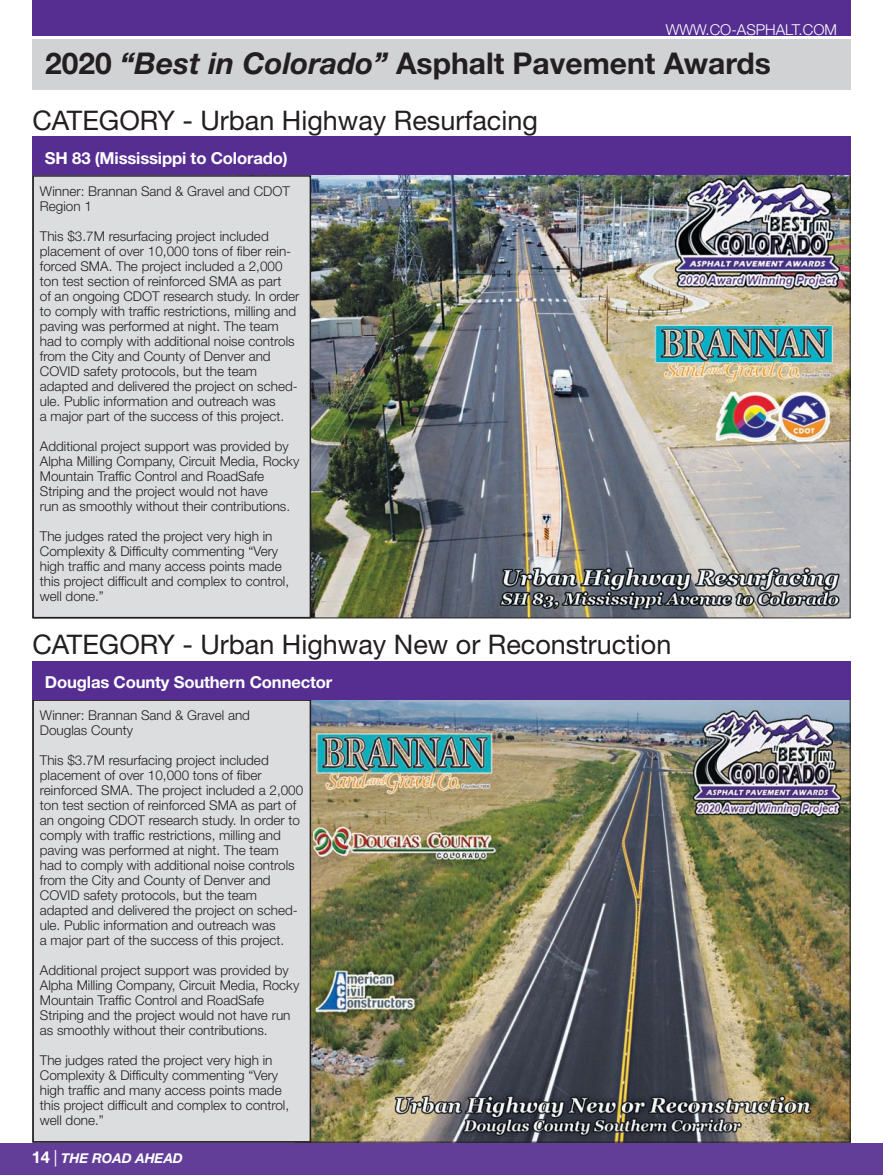
<style>
.page{position:relative;width:883px;height:1175px;background:#fff}
.page>*{position:absolute;margin:0;border:0;box-sizing:border-box;transform-origin:0 0}
.t1{font:700 30px "Helvetica Neue";color:#231f20}
.t2{font:27px "Helvetica Neue";color:#231f20}
.t3{font:700 16.5px "Helvetica Neue";letter-spacing:-.01em;color:#fff}
.t4{font:300 15px "Helvetica Neue";color:#fff}
.t5{font:300 13.5px/15px "Helvetica Neue";color:#231f20}
.t6{font:italic 700 13.5px "Helvetica Neue";color:#fff}
.s1{font-style:italic}
.s2{font-style:normal;font-size:16.5px}
.s3{font-weight:400;font-style:normal;font-size:16.5px}
</style>
<div class="page">
<img style="left:311px;top:175px;width:538px;height:441px">
<div style="left:32px;top:0;width:818px;height:35px;background:#562e92"></div>
<div style="left:32px;top:39px;width:818px;height:51px;background:#d1d2d4"></div>
<div style="left:33px;top:176px;width:277px;height:441px;background:#dcdddf"></div>
<div style="left:32px;top:175px;width:279px;height:443px;border:2px solid #231f20"></div>
<div style="left:32px;top:137px;width:818px;height:38px;background:#562e92"></div>
<img style="left:311px;top:699px;width:538px;height:441px">
<div style="left:33px;top:700px;width:277px;height:441px;background:#dcdddf"></div>
<div style="left:32px;top:699px;width:279px;height:443px;border:2px solid #231f20"></div>
<div style="left:32px;top:661px;width:818px;height:38px;background:#562e92"></div>
<div style="left:0;top:1142px;width:883px;height:32px;background:#623e99"></div>
<p class="t4" style="left:666px;top:20px;width:173px">WWW.CO-ASPHALT.COM</p>
<h1 class="t1" style="left:45px;top:52px;width:727px">2020 <span class="s1">“Best in Colorado”</span> Asphalt Pavement Awards</h1>
<h2 class="t2" style="left:32px;top:104px;width:507px">CATEGORY - Urban Highway Resurfacing</h2>
<p class="t3" style="left:45px;top:152px;width:244px">SH 83 (Mississippi to Colorado)</p>
<p class="t5" style="left:40px;top:183px;width:252px">Winner: Brannan Sand &amp; Gravel and CDOT<br>Region 1</p>
<p class="t5" style="left:40px;top:228px;width:261px">This $3.7M resurfacing project included placement of over 10,000 tons of fiber rein&shy;forced SMA. The project included a 2,000 ton test section of reinforced SMA as part<br>of an ongoing CDOT research study. In order to comply with traffic restrictions, milling and paving was performed at night. The team had to comply with additional noise controls from the City and County of Denver and COVID safety protocols, but the team adapted and delivered the project on sched&shy;ule. Public information and outreach was<br>a major part of the success of this project.</p>
<p class="t5" style="left:40px;top:438px;width:261px">Additional project support was provided by Alpha Milling Company, Circuit Media, Rocky Mountain Traffic Control and RoadSafe Striping and the project would not have<br>run as smoothly without their contributions.</p>
<p class="t5" style="left:40px;top:528px;width:251px">The judges rated the project very high in Complexity &amp; Difficulty commenting “Very high traffic and many access points made this project difficult and complex to control, well done.”</p>
<h2 class="t2" style="left:32px;top:628px;width:640px">CATEGORY - Urban Highway New or Reconstruction</h2>
<p class="t3" style="left:45px;top:676px;width:289px">Douglas County Southern Connector</p>
<p class="t5" style="left:40px;top:707px;width:212px">Winner: Brannan Sand &amp; Gravel and<br>Douglas County</p>
<p class="t5" style="left:40px;top:752px;width:265px">This $3.7M resurfacing project included placement of over 10,000 tons of fiber reinforced SMA. The project included a 2,000 ton test section of reinforced SMA as part of an ongoing CDOT research study. In order to comply with traffic restrictions, milling and paving was performed at night. The team had to comply with additional noise controls from the City and County of Denver and COVID safety protocols, but the team adapted and delivered the project on sched&shy;ule. Public information and outreach was<br>a major part of the success of this project.</p>
<p class="t5" style="left:40px;top:962px;width:261px">Additional project support was provided by Alpha Milling Company, Circuit Media, Rocky Mountain Traffic Control and RoadSafe Striping and the project would not have run as smoothly without their contributions.</p>
<p class="t5" style="left:40px;top:1052px;width:251px">The judges rated the project very high in Complexity &amp; Difficulty commenting “Very high traffic and many access points made this project difficult and complex to control, well done.”</p>
<p class="t6" style="left:32px;top:1153px;width:153px"><span class="s2">14</span> <span class="s3">|</span> THE ROAD AHEAD</p>
</div>
